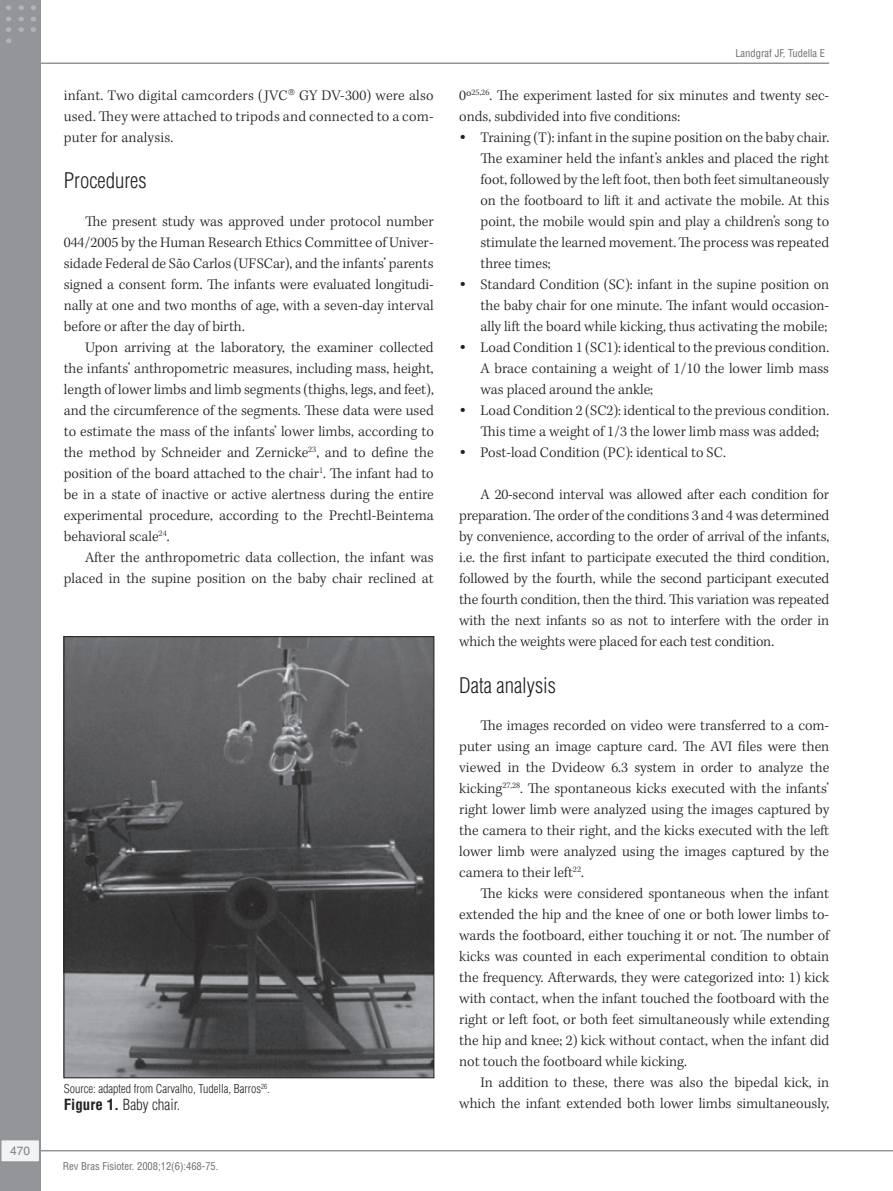
<style>
.page{position:relative;width:893px;height:1191px;background:#fff}
.page>*{position:absolute;margin:0;border:0;box-sizing:border-box;transform-origin:0 0}
.z04_1_Sub2{font:300 condensed 21px "Helvetica LT Std";color:#231f20}
.z05_0_texto_txt{font:300 15px/21px "Kepler Std";color:#231f20;text-align:justify}
.z05_1_bullet1{font:300 15px/21px "Kepler Std";color:#231f20;text-align:justify}
.z07_0_tabela-img_tit{font:300 condensed 15px "Helvetica LT Std";color:#231f20}
.z07_4_tabela_legenda{font:300 condensed 12px "Helvetica LT Std";color:#231f20}
.t1{font:12px "Helvetica LT Std";color:#808285}
.z06_2_cabecalho{font:condensed 10.5px "Helvetica LT Std";color:#6c6d70}
.s1{font-weight:700}
.s2{font-family:"Adobe Garamond";font-weight:400;font-style:italic}
</style>
<div class="page">
<img style="left:66px;top:638px;width:366px;height:438px">
<hr style="left:14px;top:1150px;width:879px;height:1px;background:#939598">
<hr style="left:13px;top:62px;width:816px;height:2px;background:#939598">
<div style="left:0;top:0;width:40px;height:1191px;background:#939598"></div>
<div style="left:1px;top:1139px;width:39px;height:23px;background:#f2f3f4"></div>
<div style="left:0;top:1138px;width:40px;height:24px;border:2px solid #939598"></div>
<svg style="left:6px;top:39px;width:5px;height:4px"></svg>
<svg style="left:6px;top:27px;width:5px;height:5px"></svg>
<svg style="left:6px;top:17px;width:5px;height:4px"></svg>
<svg style="left:6px;top:5px;width:5px;height:5px"></svg>
<svg style="left:19px;top:27px;width:5px;height:5px"></svg>
<svg style="left:19px;top:17px;width:5px;height:4px"></svg>
<svg style="left:19px;top:5px;width:5px;height:5px"></svg>
<svg style="left:31px;top:27px;width:5px;height:5px"></svg>
<svg style="left:31px;top:17px;width:5px;height:4px"></svg>
<svg style="left:31px;top:5px;width:5px;height:5px"></svg>
<p class="t1" style="left:10px;top:1144px;width:22px">470</p>
<p class="z05_0_texto_txt" style="left:64px;top:85px;width:371px">infant. Two digital camcorders (JVC➔ GY DV-300) were also used. They were attached to tripods and connected to a com&shy;puter for analysis.</p>
<p class="z04_1_Sub2" style="left:64px;top:168px;width:84px">Procedures</p>
<p class="z05_0_texto_txt" style="left:64px;top:211px;width:371px;text-indent:21px">The present study was approved under protocol number 044/2005 by the Human Research Ethics Committee of Univer&shy;sidade Federal de São Carlos (UFSCar), and the infants’ parents signed a consent form. The infants were evaluated longitudi&shy;nally at one and two months of age, with a seven-day interval before or after the day of birth.</p>
<p class="z05_0_texto_txt" style="left:64px;top:337px;width:371px;text-indent:21px">Upon arriving at the laboratory, the examiner collected the infants’ anthropometric measures, including mass, height, length of lower limbs and limb segments (thighs, legs, and feet), and the circumference of the segments. These data were used to estimate the mass of the infants’ lower limbs, according to the method by Schneider and Zernicke<sup>23</sup>, and to define the position of the board attached to the chair<sup>1</sup>. The infant had to be in a state of inactive or active alertness during the entire experimental procedure, according to the Prechtl-Beintema behavioral scale<sup>24</sup>.</p>
<p class="z05_0_texto_txt" style="left:64px;top:547px;width:371px;text-align:right">After the anthropometric data collection, the infant was placed in the supine position on the baby chair reclined at</p>
<p class="z07_4_tabela_legenda" style="left:64px;top:1081px;width:208px">Source: adapted from Carvalho, Tudella, Barros<sup>26</sup>.</p>
<p class="z07_0_tabela-img_tit" style="left:64px;top:1095px;width:118px"><span class="s1">Figure 1.</span> Baby chair.</p>
<p class="z06_2_cabecalho" style="left:63px;top:1160px;width:157px">Rev Bras Fisioter. 2008;12(6):468-75.</p>
<p class="z06_2_cabecalho" style="left:735px;top:46px;width:91px">Landgraf JF, Tudella E</p>
<p class="z05_0_texto_txt" style="left:459px;top:85px;width:371px">0º<sup>25,26</sup>. The experiment lasted for six minutes and twenty sec&shy;onds, subdivided into five conditions:</p>
<p class="z05_1_bullet1" style="left:480px;top:127px;width:350px;text-indent:-21px"><span class="s2">•</span> Training (T): infant in the supine position on the baby chair.<br>The examiner held the infant’s ankles and placed the right foot, followed by the left foot, then both feet simultaneously on the footboard to lift it and activate the mobile. At this point, the mobile would spin and play a children’s song to stimulate the learned movement. The process was repeated three times;</p>
<p class="z05_1_bullet1" style="left:480px;top:274px;width:350px;text-indent:-21px"><span class="s2">•</span> Standard Condition (SC): infant in the supine position on the baby chair for one minute. The infant would occasion&shy;ally lift the board while kicking, thus activating the mobile;</p>
<p class="z05_1_bullet1" style="left:480px;top:337px;width:350px;text-indent:-21px"><span class="s2">•</span> Load Condition 1 (SC1): identical to the previous condition.<br>A brace containing a weight of 1/10 the lower limb mass was placed around the ankle;</p>
<p class="z05_1_bullet1" style="left:480px;top:400px;width:350px;text-indent:-21px"><span class="s2">•</span> Load Condition 2 (SC2): identical to the previous condition.<br>This time a weight of 1/3 the lower limb mass was added;</p>
<p class="z05_1_bullet1" style="left:459px;top:442px;width:268px"><span class="s2">•</span> Post-load Condition (PC): identical to SC.</p>
<p class="z05_0_texto_txt" style="left:459px;top:484px;width:371px;text-indent:21px">A 20-second interval was allowed after each condition for preparation. The order of the conditions 3 and 4 was determined by convenience, according to the order of arrival of the infants, i.e. the first infant to participate executed the third condition, followed by the fourth, while the second participant executed the fourth condition, then the third. This variation was repeated with the next infants so as not to interfere with the order in which the weights were placed for each test condition.</p>
<p class="z04_1_Sub2" style="left:459px;top:672px;width:98px">Data analysis</p>
<p class="z05_0_texto_txt" style="left:459px;top:715px;width:371px;text-indent:21px">The images recorded on video were transferred to a com&shy;puter using an image capture card. The AVI files were then viewed in the Dvideow 6.3 system in order to analyze the kicking<sup>27,28</sup>. The spontaneous kicks executed with the infants’ right lower limb were analyzed using the images captured by the camera to their right, and the kicks executed with the left lower limb were analyzed using the images captured by the camera to their left<sup>22</sup>.</p>
<p class="z05_0_texto_txt" style="left:459px;top:883px;width:371px;text-indent:21px">The kicks were considered spontaneous when the infant extended the hip and the knee of one or both lower limbs to&shy;wards the footboard, either touching it or not. The number of kicks was counted in each experimental condition to obtain the frequency. Afterwards, they were categorized into: 1) kick with contact, when the infant touched the footboard with the right or left foot, or both feet simultaneously while extending the hip and knee; 2) kick without contact, when the infant did not touch the footboard while kicking.</p>
<p class="z05_0_texto_txt" style="left:459px;top:1072px;width:371px;text-align:right">In addition to these, there was also the bipedal kick, in which the infant extended both lower limbs simultaneously,</p>
</div>
